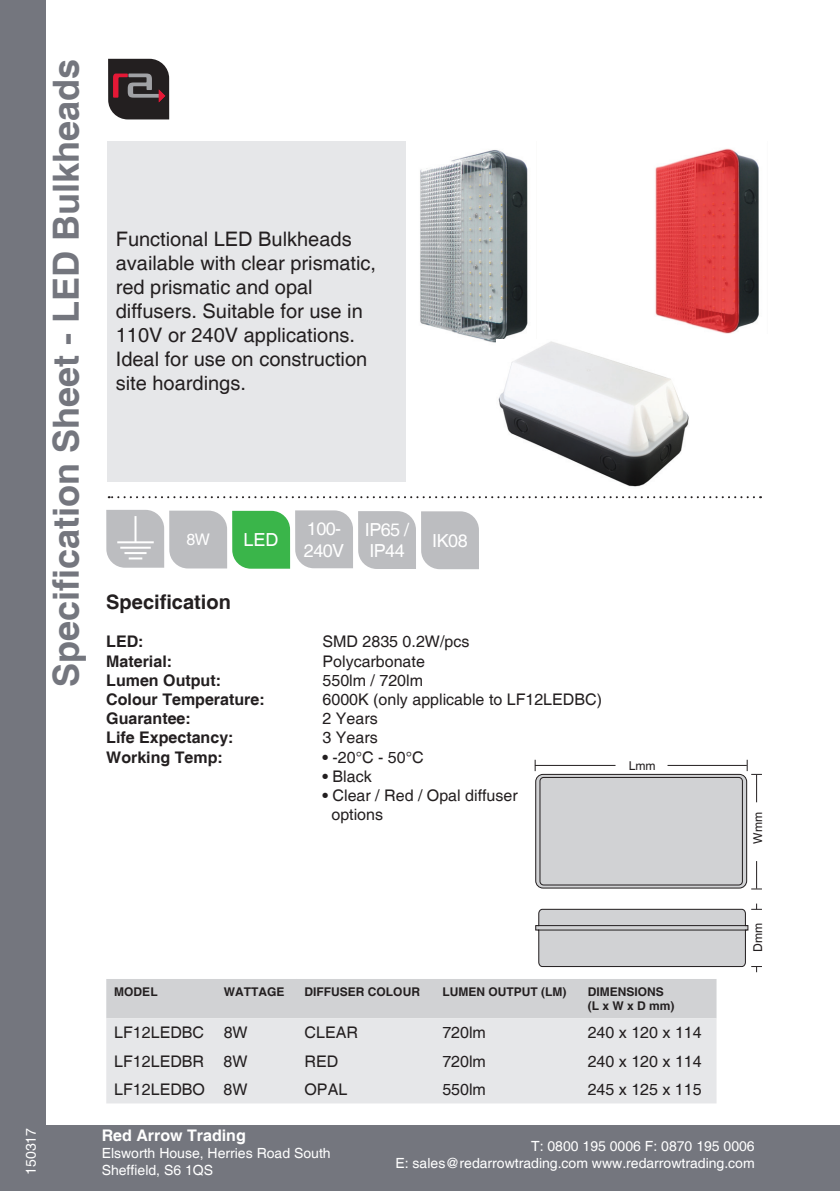
<style>
.page{position:relative;width:840px;height:1191px;background:#fff}
.page>*{position:absolute;margin:0;border:0;box-sizing:border-box;transform-origin:0 0}
.t1{font:700 36px "Helvetica";color:#74767e}
.t2{font:20px/24px "Helvetica";color:#231f20}
.t3{font:700 20px "Helvetica";color:#231f20}
.t4{font:18px/21.6px "Helvetica";letter-spacing:-.03em;color:#fff}
.t5{font:16px/19.2px "Helvetica";color:#231f20}
.t6{font:700 16px "Helvetica";color:#231f20}
.t7{font:700 16px "Helvetica";color:#fff}
.t8{font:16px "Helvetica";color:#fff}
.t9{font:14px/16.8px "Helvetica";color:#fff}
.t10{font:12.2px "Helvetica";color:#231f20}
.t11{font:700 12px/14.4px "Helvetica";color:#231f20}
.s1{font-weight:700}
</style>
<div class="page">
<svg style="left:108px;top:59px;width:61px;height:60px;background:#443538"></svg>
<div style="left:0;top:0;width:46px;height:1191px;background:#74767e"></div>
<svg style="left:109px;top:496px;width:644px;height:2px"></svg>
<div style="left:106px;top:979px;width:610px;height:39px;background:#d1d2d4"></div>
<div style="left:106px;top:1018px;width:610px;height:85px;background:#e6e7e9"></div>
<div style="left:107px;top:141px;width:298px;height:340px;background:#e6e7e9"></div>
<div style="left:0;top:1125px;width:839px;height:66px;background:#74767e"></div>
<img style="left:420px;top:150px;width:108px;height:193px">
<svg style="left:751px;top:861px;width:10px;height:28px"></svg>
<hr style="left:534px;top:765px;width:81px;height:1px;background:#231f20">
<svg style="left:534px;top:759px;width:1px;height:12px"></svg>
<hr style="left:667px;top:765px;width:79px;height:1px;background:#231f20">
<svg style="left:746px;top:759px;width:15px;height:43px"></svg>
<div style="left:535px;top:774px;width:211px;height:114px;background:#d1d2d4;border-radius:7px"></div>
<div style="left:535px;top:774px;width:211px;height:114px;border:1px solid #231f20;border-radius:7px"></div>
<div style="left:539px;top:777px;width:203px;height:108px;border:1px solid #231f20;border-radius:4px"></div>
<svg style="left:535px;top:903px;width:226px;height:69px"></svg>
<hr style="left:537px;top:925px;width:209px;height:1px;background:#231f20">
<hr style="left:537px;top:929px;width:209px;height:1px;background:#231f20">
<img style="left:655px;top:148px;width:104px;height:186px">
<img style="left:496px;top:339px;width:193px;height:148px">
<svg style="left:106px;top:510px;width:372px;height:59px;background:#b2c5b7"></svg>
<h1 class="t1" style="left:44px;top:687px;width:630px;rotate:-90deg">Specification Sheet - LED Bulkheads</h1>
<p class="t2" style="left:116px;top:228px;width:262px">Functional LED Bulkheads available with clear prismatic, red prismatic and opal diffusers. Suitable for use in<br>110V or 240V applications.<br>Ideal for use on construction site hoardings.</p>
<p class="t4" style="left:304px;top:518px;width:42px">100-<br>240V</p>
<p class="t4" style="left:432px;top:530px;width:37px">IK08</p>
<p class="t8" style="left:186px;top:530px;width:25px">8W</p>
<p class="t4" style="left:364px;top:519px;width:46px">IP65 /<br>IP44</p>
<p class="t4" style="left:243px;top:530px;width:37px">LED</p>
<p class="t3" style="left:106px;top:590px;width:126px">Specification</p>
<p class="t6" style="left:106px;top:632px;width:39px">LED:</p>
<p class="t5" style="left:322px;top:633px;width:148px">SMD 2835 0.2W/pcs</p>
<p class="t6" style="left:106px;top:651px;width:67px">Material:</p>
<p class="t5" style="left:322px;top:652px;width:104px">Polycarbonate</p>
<p class="t6" style="left:106px;top:670px;width:116px">Lumen Output:</p>
<p class="t5" style="left:322px;top:671px;width:102px">550lm / 720lm</p>
<p class="t6" style="left:106px;top:689px;width:160px">Colour Temperature:</p>
<p class="t5" style="left:322px;top:690px;width:281px">6000K (only applicable to LF12LEDBC)</p>
<p class="t6" style="left:106px;top:709px;width:86px">Guarantee:</p>
<p class="t5" style="left:322px;top:709px;width:57px">2 Years</p>
<p class="t6" style="left:106px;top:728px;width:129px">Life Expectancy:</p>
<p class="t5" style="left:322px;top:729px;width:57px">3 Years</p>
<p class="t6" style="left:106px;top:747px;width:118px">Working Temp:</p>
<p class="t5" style="left:322px;top:748px;width:103px"><span class="s1">•</span> -20°C - 50°C</p>
<p class="t5" style="left:322px;top:767px;width:51px"><span class="s1">•</span> Black</p>
<p class="t5" style="left:331px;top:786px;width:188px;text-indent:-9px"><span class="s1">•</span> Clear / Red / Opal diffuser options</p>
<p class="t10" style="left:628px;top:759px;width:28px">Lmm</p>
<p class="t10" style="left:750px;top:843px;width:33px;rotate:-90deg">Wmm</p>
<p class="t9" style="left:23px;top:1174px;width:48px;rotate:-90deg">150317</p>
<p class="t11" style="left:114px;top:985px;width:45px">MODEL</p>
<p class="t11" style="left:223px;top:985px;width:62px">WATTAGE</p>
<p class="t11" style="left:304px;top:985px;width:117px">DIFFUSER COLOUR</p>
<p class="t11" style="left:442px;top:985px;width:125px">LUMEN OUTPUT (LM)</p>
<p class="t11" style="left:587px;top:985px;width:88px">DIMENSIONS (LxWxDmm)</p>
<p class="t5" style="left:114px;top:1023px;width:135px">LF12LEDBC 8W</p>
<p class="t5" style="left:304px;top:1023px;width:55px">CLEAR</p>
<p class="t5" style="left:442px;top:1023px;width:45px">720lm</p>
<p class="t5" style="left:587px;top:1023px;width:115px">240 x 120 x 114</p>
<p class="t5" style="left:114px;top:1052px;width:135px">LF12LEDBR 8W</p>
<p class="t5" style="left:304px;top:1052px;width:35px">RED</p>
<p class="t5" style="left:442px;top:1052px;width:45px">720lm</p>
<p class="t5" style="left:587px;top:1052px;width:115px">240 x 120 x 114</p>
<p class="t5" style="left:114px;top:1080px;width:135px">LF12LEDBO 8W</p>
<p class="t5" style="left:304px;top:1080px;width:44px">OPAL</p>
<p class="t5" style="left:442px;top:1080px;width:45px">550lm</p>
<p class="t5" style="left:587px;top:1080px;width:115px">245 x 125 x 115</p>
<p class="t10" style="left:750px;top:952px;width:30px;rotate:-90deg">Dmm</p>
<p class="t7" style="left:102px;top:1125px;width:146px">Red Arrow Trading</p>
<p class="t9" style="left:102px;top:1145px;width:230px">Elsworth House, Herries Road South<br>Sheffield, S6 1QS</p>
<p class="t9" style="left:395px;top:1138px;width:360px;text-align:right">T: 0800 195 0006 F: 0870 195 0006<br>E: sales@redarrowtrading.com www.redarrowtrading.com</p>
</div>
